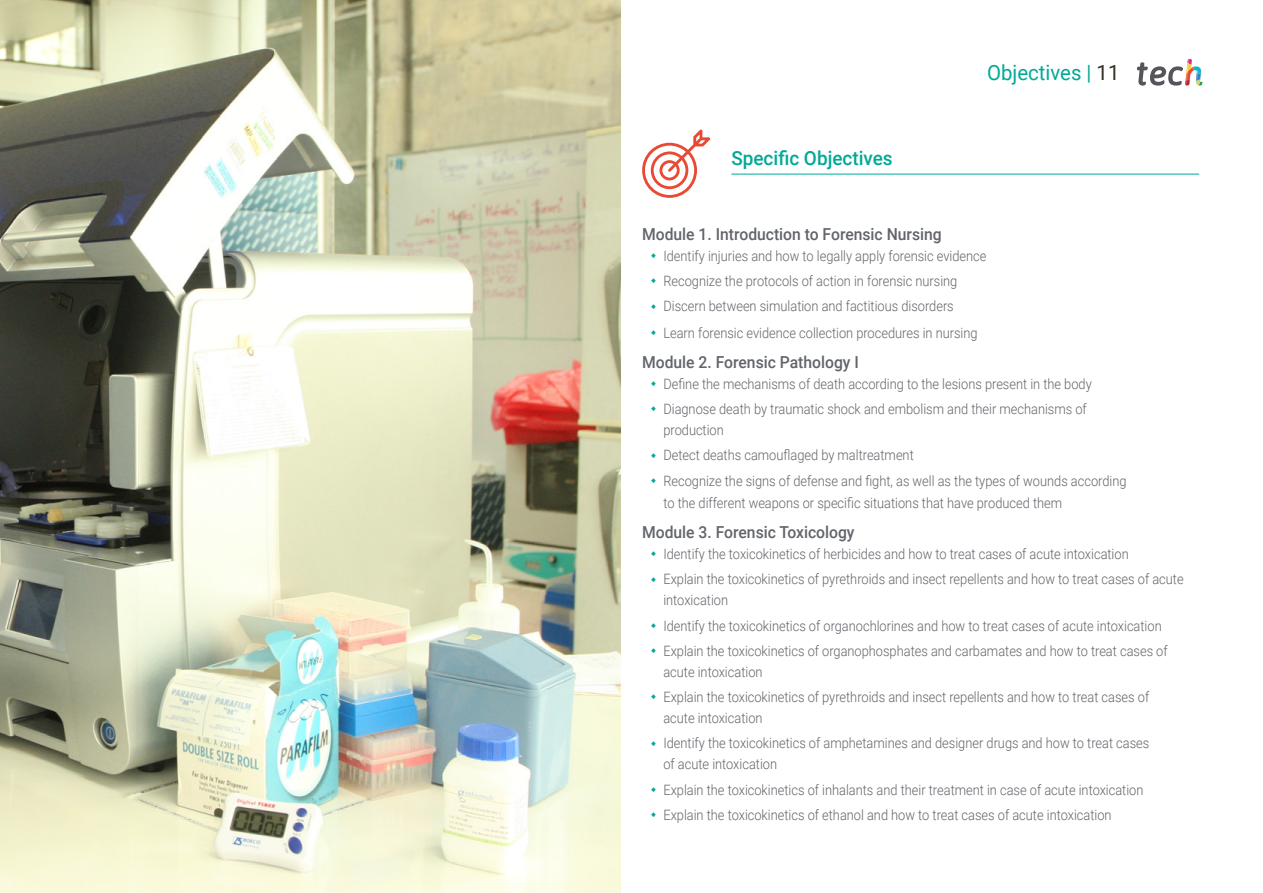
<style>
.page{position:relative;width:1263px;height:893px;background:#fff}
.page>*{position:absolute;margin:0;border:0;box-sizing:border-box;transform-origin:0 0}
.t1{font:21px "Roboto";color:#00a996}
.t2{font:500 19.5px "Roboto";color:#00a996}
.t3{font:500 16.5px "Roboto";color:#61646a;scale:.95 1}
.t4{font:300 14.25px/25.2px "Roboto";color:#61646a;scale:.9 1}
.s1{color:#312e20}
</style>
<div class="page">
<svg style="left:642px;top:129px;width:68px;height:69px"></svg>
<img style="left:0;top:0;width:621px;height:893px">
<svg style="left:1137px;top:59px;width:65px;height:27px"></svg>
<hr style="left:731px;top:174px;width:468px;height:1px;background:#00a996">
<h2 class="t2" style="left:731px;top:144px;width:163px">Specific Objectives</h2>
<h1 class="t1" style="left:987px;top:57px;width:134px">Objectives | <span class="s1">11</span></h1>
<p class="t3" style="left:642px;top:222px;width:317px">Module 1. Introduction to Forensic Nursing</p>
<p class="t4" style="left:663px;top:243px;width:360px">Identify injuries and how to legally apply forensic evidence<br>Recognize the protocols of action in forensic nursing<br>Discern between simulation and factitious disorders</p>
<p class="t4" style="left:663px;top:320px;width:351px">Learn forensic evidence collection procedures in nursing</p>
<p class="t3" style="left:642px;top:351px;width:230px">Module 2. Forensic Pathology I</p>
<p class="t4" style="left:663px;top:371px;width:477px">Define the mechanisms of death according to the lesions present in the body<br>Diagnose death by traumatic shock and embolism and their mechanisms of</p>
<p class="t4" style="left:663px;top:417px;width:516px">production<br>Detect deaths camouflaged by maltreatment<br>Recognize the signs of defense and fight, as well as the types of wounds according</p>
<p class="t4" style="left:663px;top:490px;width:445px">to the different weapons or specific situations that have produced them</p>
<p class="t3" style="left:642px;top:521px;width:225px">Module 3. Forensic Toxicology</p>
<p class="t4" style="left:663px;top:541px;width:580px">Identify the toxicokinetics of herbicides and how to treat cases of acute intoxication<br>Explain the toxicokinetics of pyrethroids and insect repellents and how to treat cases of acute</p>
<p class="t4" style="left:663px;top:587px;width:562px">intoxication<br>Identify the toxicokinetics of organochlorines and how to treat cases of acute intoxication<br>Explain the toxicokinetics of organophosphates and carbamates and how to treat cases of</p>
<p class="t4" style="left:663px;top:659px;width:541px">acute intoxication<br>Explain the toxicokinetics of pyrethroids and insect repellents and how to treat cases of</p>
<p class="t4" style="left:663px;top:705px;width:541px">acute intoxication<br>Identify the toxicokinetics of amphetamines and designer drugs and how to treat cases</p>
<p class="t4" style="left:663px;top:751px;width:535px">of acute intoxication<br>Explain the toxicokinetics of inhalants and their treatment in case of acute intoxication<br>Explain the toxicokinetics of ethanol and how to treat cases of acute intoxication</p>
</div>
